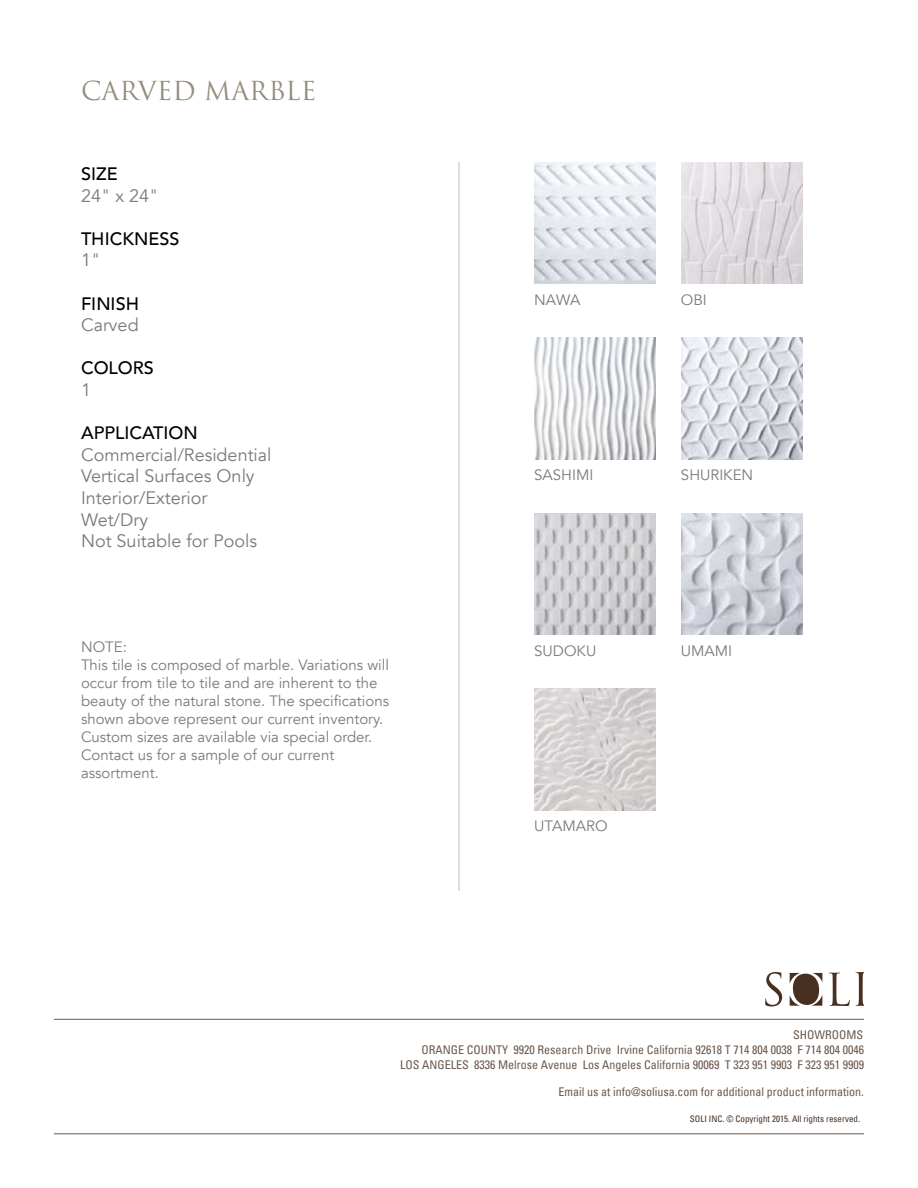
<style>
.page{position:relative;width:918px;height:1188px;background:#fff}
.page>*{position:absolute;margin:0;border:0;box-sizing:border-box;transform-origin:0 0}
.t1{font:25.5px "Trajan Pro";color:#958d7c}
.t2{font:18px/21.6px "Avenir";color:#7b7a7a}
.t3{font:500 18px "Avenir";color:#000}
.t4{font:15px/18px "Avenir";color:#7b7a7a}
.t5{font:condensed 12px/15px "Univers";color:#6c594d;text-align:right}
.t6{font:condensed 9px "Univers";color:#473020}
</style>
<div class="page">
<img style="left:534px;top:162px;width:122px;height:122px">
<img style="left:681px;top:162px;width:121px;height:122px">
<img style="left:534px;top:338px;width:122px;height:121px">
<img style="left:681px;top:338px;width:121px;height:121px">
<img style="left:534px;top:513px;width:122px;height:122px">
<img style="left:681px;top:513px;width:121px;height:122px">
<img style="left:534px;top:689px;width:122px;height:121px">
<hr style="left:459px;top:162px;width:1px;height:729px;background:#bebebe">
<svg style="left:765px;top:972px;width:17px;height:34px"></svg>
<svg style="left:829px;top:973px;width:21px;height:33px"></svg>
<svg style="left:856px;top:972px;width:8px;height:34px"></svg>
<svg style="left:790px;top:973px;width:32px;height:33px"></svg>
<hr style="left:54px;top:1019px;width:810px;height:1px;background:#6c594d">
<hr style="left:54px;top:1134px;width:810px;height:1px;background:#6c594d">
<h1 class="t1" style="left:81px;top:75px;width:237px">CARVED MARBLE</h1>
<p class="t3" style="left:81px;top:158px;width:38px">SIZE</p>
<p class="t2" style="left:81px;top:185px;width:79px">24" x 24"</p>
<p class="t3" style="left:81px;top:223px;width:100px">THICKNESS</p>
<p class="t2" style="left:81px;top:250px;width:21px">1"</p>
<p class="t3" style="left:81px;top:288px;width:47px">FINISH</p>
<p class="t2" style="left:81px;top:315px;width:59px">Carved</p>
<p class="t3" style="left:81px;top:353px;width:74px">COLORS</p>
<p class="t2" style="left:81px;top:379px;width:12px">1</p>
<p class="t3" style="left:81px;top:417px;width:61px">APPLICAT</p>
<p class="t3" style="left:163px;top:417px;width:20px">ION</p>
<p class="t2" style="left:81px;top:444px;width:192px">Commercial/Residential<br>Vertical Surfaces Only<br>Interior/Exterior<br>Wet/Dry<br>Not Suitable for Pools</p>
<p class="t4" style="left:81px;top:638px;width:310px">NOTE:<br>This tile is composed of marble. Variations will occur from tile to tile and are inherent to the beauty of the natural stone. The specifications shown above represent our current inventory.<br>Custom sizes are available via special order.<br>Contact us for a sample of our current assortment.</p>
<p class="t4" style="left:534px;top:291px;width:48px">NAWA</p>
<p class="t4" style="left:681px;top:291px;width:27px">OBI</p>
<p class="t4" style="left:534px;top:466px;width:61px">SASHIMI</p>
<p class="t4" style="left:681px;top:466px;width:74px">SHURIKEN</p>
<p class="t4" style="left:534px;top:642px;width:63px">SUDOKU</p>
<p class="t4" style="left:681px;top:642px;width:53px">UMAMI</p>
<p class="t4" style="left:534px;top:817px;width:75px">UTAMARO</p>
<p class="t5" style="left:400px;top:1027px;width:465px">SHOWROOMS<br>ORANGE COUNTY 9920 Research Drive Irvine California 92618 T 714 804 0038 F 714 804 0046<br>LOS ANGELES 8336 Melrose Avenue Los Angeles California 90069 T 323 951 9903 F 323 951 9909</p>
<p class="t5" style="left:559px;top:1084px;width:307px">Email us at info@soliusa.com for additional product information.</p>
<p class="t6" style="left:690px;top:1113px;width:172px">SOLI INC. © Copyright 2015. All rights reserved.</p>
</div>
